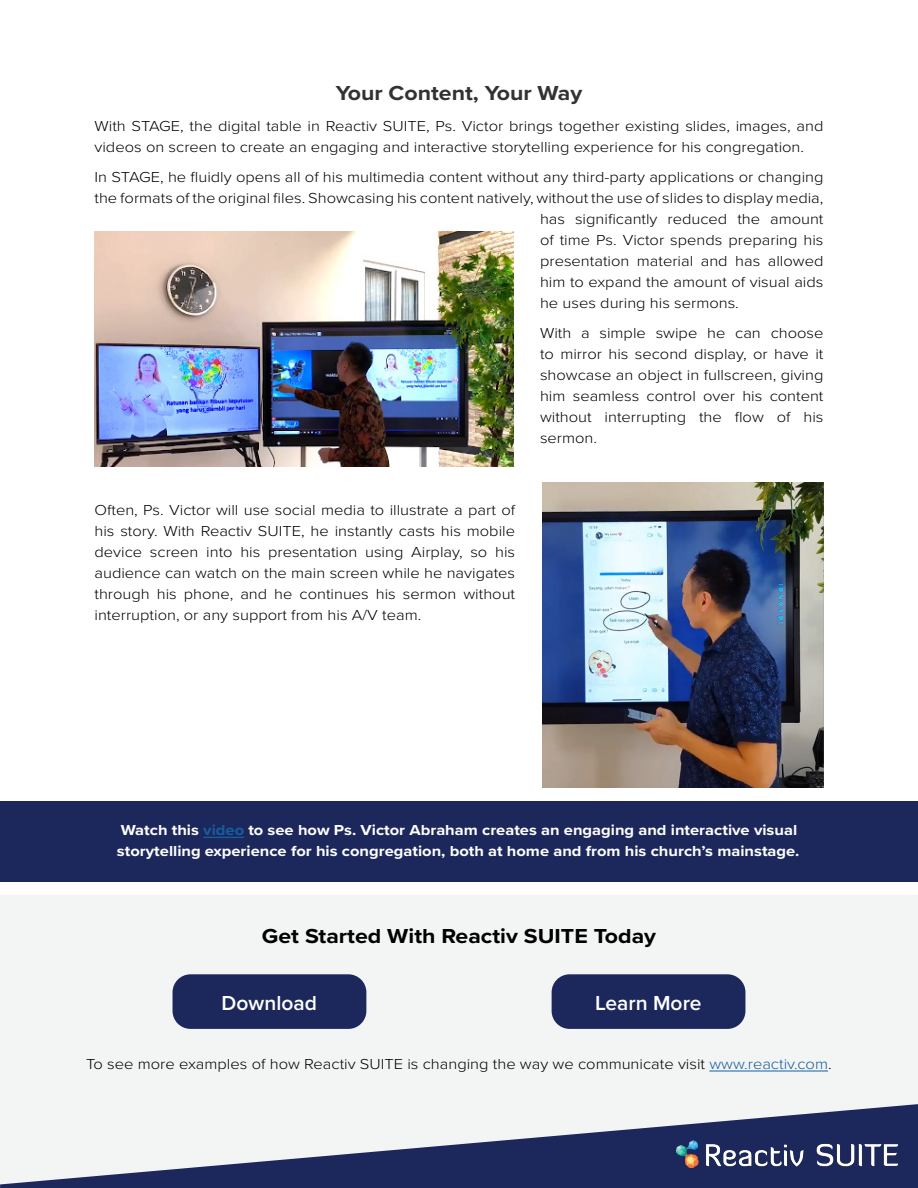
<style>
.page{position:relative;width:918px;height:1188px;background:#fff}
.page>*{position:absolute;margin:0;border:0;box-sizing:border-box;transform-origin:0 0}
.t1{font:700 21px "Proxima Nova";color:#000;scale:1.1 1}
.t2{font:700 21px "Proxima Nova";color:#333233;scale:1.1 1}
.t3{font:600 21px "Proxima Nova";color:#fff}
.t4{font:300 15px/21px "Proxima Nova";color:#000;text-align:justify;scale:1.1 1}
.t5{font:700 15px/21px "Proxima Nova";color:#fff;scale:1.1 1}
.s1{color:#175d9e}
</style>
<div class="page">
<div style="left:0;top:895px;width:918px;height:209px;background:#f3f4f4"></div>
<div style="left:173px;top:974px;width:193px;height:55px;background:#1c285c;border-radius:18px"></div>
<div style="left:552px;top:974px;width:193px;height:55px;background:#1c285c;border-radius:18px"></div>
<hr style="left:709px;top:1071px;width:119px;height:1px;background:#175d9e">
<svg style="left:0;top:1104px;width:918px;height:84px;fill:#f3f4f4"></svg>
<img style="left:677px;top:1140px;width:220px;height:28px">
<img style="left:94px;top:231px;width:419px;height:236px">
<div style="left:0;top:801px;width:918px;height:81px;background:#1c285c"></div>
<hr style="left:203px;top:837px;width:41px;height:1px;background:#175d9e">
<img style="left:542px;top:482px;width:282px;height:306px">
<p class="t2" style="left:336px;top:78px;width:226px">Your Content, Your Way</p>
<p class="t4" style="left:94px;top:114px;width:664px">With STAGE, the digital table in Reactiv SUITE, Ps. Victor brings together existing slides, images, and videos on screen to create an engaging and interactive storytelling experience for his congregation.</p>
<p class="t4" style="left:94px;top:165px;width:664px">In STAGE, he fluidly opens all of his multimedia content without any third-party applications or changing</p>
<p class="t4" style="left:94px;top:186px;width:664px">the formats of the original files. Showcasing his content natively, without the use of slides to display media,</p>
<p class="t4" style="left:540px;top:207px;width:259px">has significantly reduced the amount</p>
<p class="t4" style="left:540px;top:228px;width:259px">of time Ps. Victor spends preparing his</p>
<p class="t4" style="left:540px;top:249px;width:259px">presentation material and has allowed</p>
<p class="t4" style="left:540px;top:270px;width:259px">him to expand the amount of visual aids</p>
<p class="t4" style="left:540px;top:291px;width:182px">he uses during his sermons.</p>
<p class="t4" style="left:540px;top:321px;width:259px">With a simple swipe he can choose to mirror his second display, or have it showcase an object in fullscreen, giving him seamless control over his content without interrupting the flow of his sermon.</p>
<p class="t4" style="left:94px;top:498px;width:384px">Often, Ps. Victor will use social media to illustrate a part of his story. With Reactiv SUITE, he instantly casts his mobile device screen into his presentation using Airplay, so his audience can watch on the main screen while he navigates through his phone, and he continues his sermon without interruption, or any support from his A/V team.</p>
<p class="t5" style="left:117px;top:819px;width:622px">Watch this <span class="s1">video</span> to see how Ps. Victor Abraham creates an engaging and interactive visual storytelling experience for his congregation, both at home and from his church’s mainstage.</p>
<p class="t1" style="left:262px;top:920px;width:360px">Get Started With Reactiv SUITE Today</p>
<p class="t3" style="left:222px;top:987px;width:97px">Download</p>
<p class="t3" style="left:595px;top:987px;width:108px">Learn More</p>
<p class="t4" style="left:86px;top:1052px;width:679px">To see more examples of how Reactiv SUITE is changing the way we communicate visit <span class="s1">www.reactiv.com</span>.</p>
</div>
